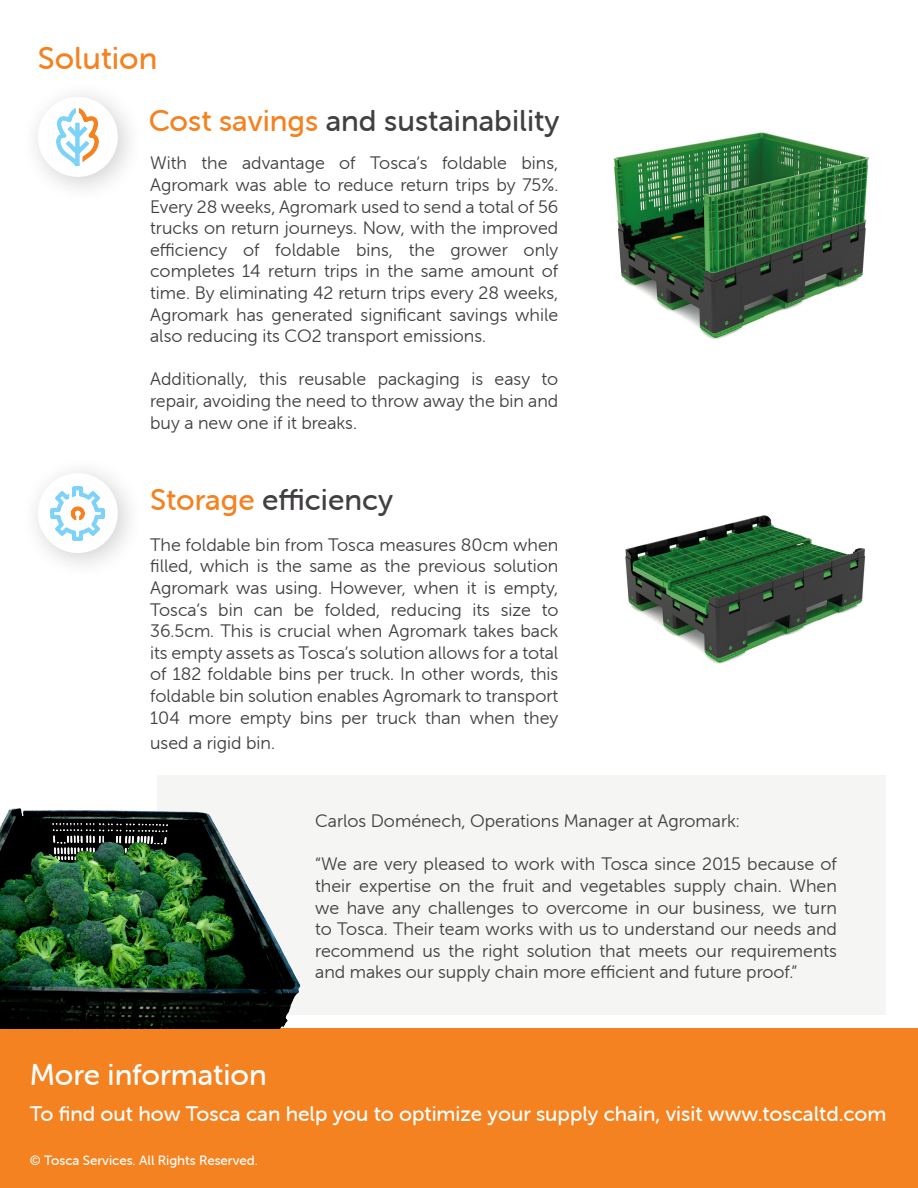
<style>
.page{position:relative;width:918px;height:1188px;background:#fff}
.page>*{position:absolute;margin:0;border:0;box-sizing:border-box;transform-origin:0 0}
.t1{font:31.5px "Museo Sans Rounded 500";color:#f58220}
.t2{font:30px "Museo Sans Rounded 500";color:#413f41}
.t3{font:30px "Museo Sans Rounded 500";color:#fff}
.t4{font:21px "Museo Sans Rounded 500";color:#fff}
.t5{font:18px/21.6px "Museo Sans Rounded 300";color:#413f41;text-align:justify}
.t6{font:13.5px "Museo Sans Rounded 500";color:#fff}
.s1{color:#f58220}
</style>
<div class="page">
<div style="left:20px;top:80px;width:125px;height:124px;background:#231f20;opacity:.21"></div>
<div style="left:38px;top:97px;width:80px;height:80px;background:#fff;border-radius:50%"></div>
<div style="left:1px;top:1028px;width:917px;height:160px;background:#f58220"></div>
<div style="left:20px;top:456px;width:125px;height:124px;background:#231f20;opacity:.21"></div>
<div style="left:38px;top:473px;width:80px;height:80px;background:#fff;border-radius:50%"></div>
<img style="left:51px;top:486px;width:54px;height:54px">
<img style="left:57px;top:109px;width:42px;height:56px">
<div style="left:157px;top:775px;width:729px;height:240px;background:#f5f5f4"></div>
<img style="left:0;top:808px;width:301px;height:220px">
<img style="left:613px;top:132px;width:256px;height:207px">
<img style="left:625px;top:515px;width:241px;height:149px">
<p class="t1" style="left:38px;top:41px;width:121px">Solution</p>
<p class="t2" style="left:149px;top:104px;width:412px"><span class="s1">Cost savings</span> and sustainability</p>
<p class="t5" style="left:150px;top:153px;width:410px">With the advantage of Tosca’s foldable bins, Agromark was able to reduce return trips by 75%.<br>Every 28 weeks, Agromark used to send a total of 56 trucks on return journeys. Now, with the improved efficiency of foldable bins, the grower only completes 14 return trips in the same amount of time. By eliminating 42 return trips every 28 weeks, Agromark has generated significant savings while also reducing its CO2 transport emissions.</p>
<p class="t5" style="left:150px;top:369px;width:410px">Additionally, this reusable packaging is easy to repair, avoiding the need to throw away the bin and buy a new one if it breaks.</p>
<p class="t2" style="left:150px;top:483px;width:244px"><span class="s1">Storage</span> efficiency</p>
<p class="t5" style="left:150px;top:534px;width:410px">The foldable bin from Tosca measures 80cm when filled, which is the same as the previous solution Agromark was using. However, when it is empty, Tosca’s bin can be folded, reducing its size to 36.5cm. This is crucial when Agromark takes back its empty assets as Tosca’s solution allows for a total of 182 foldable bins per truck. In other words, this foldable bin solution enables Agromark to transport 104 more empty bins per truck than when they</p>
<p class="t5" style="left:150px;top:732px;width:126px">used a rigid bin.</p>
<p class="t5" style="left:315px;top:810px;width:426px">Carlos Doménech, Operations Manager at Agromark:</p>
<p class="t5" style="left:315px;top:854px;width:523px">“We are very pleased to work with Tosca since 2015 because of their expertise on the fruit and vegetables supply chain. When we have any challenges to overcome in our business, we turn to Tosca. Their team works with us to understand our needs and recommend us the right solution that meets our requirements and makes our supply chain more efficient and future proof.”</p>
<p class="t3" style="left:30px;top:1058px;width:239px">More information</p>
<p class="t4" style="left:30px;top:1102px;width:858px">To find out how Tosca can help you to optimize your supply chain, visit www.toscaltd.com</p>
<p class="t6" style="left:30px;top:1153px;width:230px">© Tosca Services. All Rights Reserved.</p>
</div>
